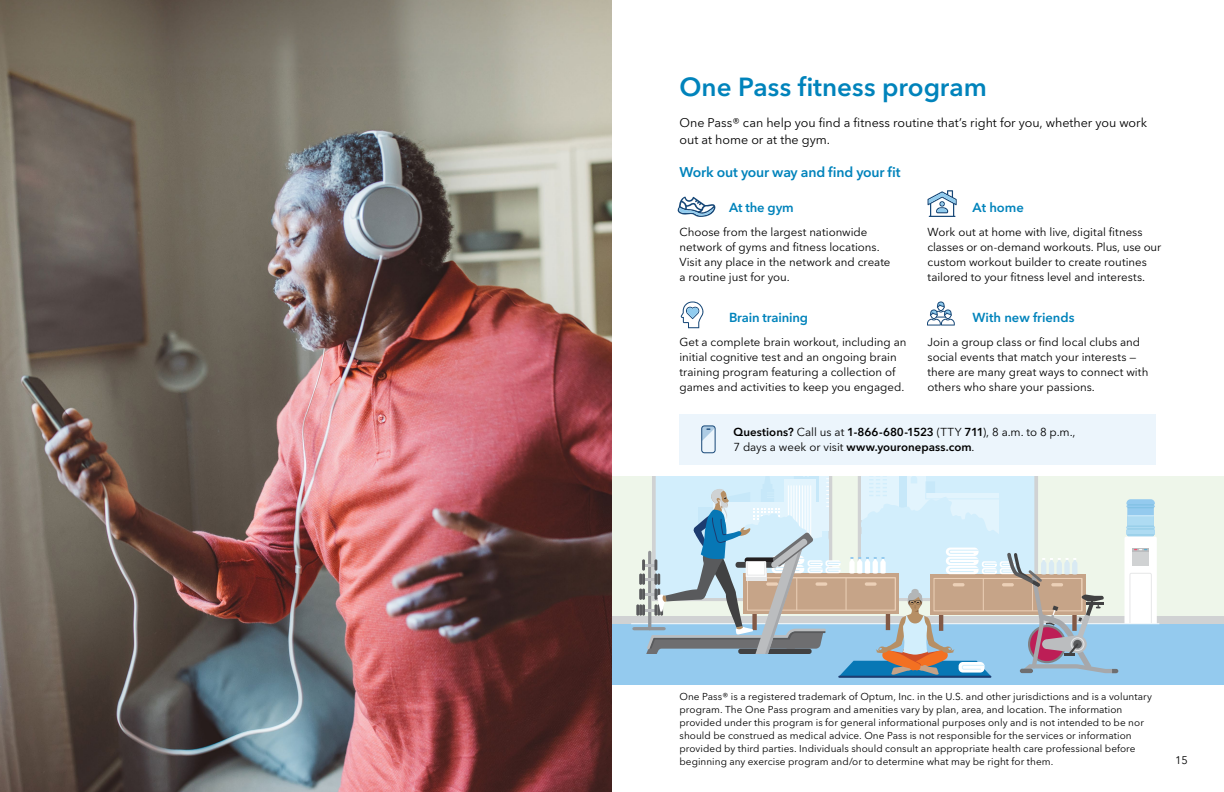
<style>
.page{position:relative;width:1224px;height:792px;background:#fff}
.page>*{position:absolute;margin:0;border:0;box-sizing:border-box;transform-origin:0 0}
.t1{font:600 26px "Avenir Next LT Pro";color:#0083bb}
.Subhead_16_21{font:600 14px "Avenir Next LT Pro";letter-spacing:-.015em;color:#0083bb}
.Body_11_5_16{font:600 13px "Avenir Next LT Pro";letter-spacing:-.01em;color:#0083bb}
.t2{font:12.5px/17px "Avenir Next LT Pro";letter-spacing:-.005em;color:#000}
.Body_11_5_16-2{font:11.5px/15px "Avenir Next LT Pro";color:#000}
.t3{font:600 11.5px/15px "Avenir Next LT Pro";color:#000}
.t4{font:11px "Avenir Next LT Pro";color:#000}
.t5{font:10px/13px "Avenir Next LT Pro";letter-spacing:.005em;color:#000}
.s1{font-weight:400}
</style>
<div class="page">
<img style="left:0;top:0;width:612px;height:792px">
<div style="left:612px;top:476px;width:612px;height:148px;background:#eef6ea"></div>
<div style="left:612px;top:620px;width:612px;height:64px;background:#94caee"></div>
<div style="left:612px;top:616px;width:612px;height:8px;background:#d0d2d3"></div>
<hr style="left:634px;top:627px;width:30px;height:3px;background:#929497">
<hr style="left:838px;top:676px;width:153px;height:2px;background:#1d3c70">
<svg style="left:636px;top:476px;width:521px;height:201px"></svg>
<div style="left:680px;top:414px;width:476px;height:51px;background:#ecf5fc"></div>
<svg style="left:701px;top:425px;width:15px;height:28px"></svg>
<svg style="left:677px;top:197px;width:39px;height:20px"></svg>
<svg style="left:681px;top:302px;width:23px;height:26px"></svg>
<svg style="left:927px;top:302px;width:28px;height:24px"></svg>
<svg style="left:928px;top:190px;width:29px;height:27px"></svg>
<p class="t1" style="left:680px;top:71px;width:309px">One Pass fitness program</p>
<p class="t2" style="left:680px;top:114px;width:469px">One Pass® can help you find a fitness routine that’s right for you, whether you work out at home or at the gym.</p>
<p class="Subhead_16_21" style="left:680px;top:164px;width:223px">Work out your way and find your fit</p>
<p class="Body_11_5_16" style="left:729px;top:199px;width:66px">At the gym</p>
<p class="Body_11_5_16-2" style="left:680px;top:224px;width:213px">Choose from the largest nationwide network of gyms and fitness locations.<br>Visit any place in the network and create a routine just for you.</p>
<p class="Body_11_5_16" style="left:729px;top:310px;width:81px">Brain training</p>
<p class="Body_11_5_16-2" style="left:680px;top:335px;width:228px">Get a complete brain workout, including an initial cognitive test and an ongoing brain training program featuring a collection of games and activities to keep you engaged.</p>
<p class="Body_11_5_16" style="left:973px;top:199px;width:53px">At home</p>
<p class="Body_11_5_16-2" style="left:928px;top:224px;width:235px">Work out at home with live, digital fitness classes or on-demand workouts. Plus, use our custom workout builder to create routines tailored to your fitness level and interests.</p>
<p class="Body_11_5_16" style="left:973px;top:310px;width:103px">With new friends</p>
<p class="Body_11_5_16-2" style="left:928px;top:335px;width:222px">Join a group class or find local clubs and social events that match your interests — there are many great ways to connect with others who share your passions.</p>
<p class="t3" style="left:734px;top:425px;width:343px">Questions? <span class="s1">Call us at</span> 1-866-680-1523 <span class="s1">(TTY</span> 711<span class="s1">), 8 a.m. to 8 p.m.,<br>7 days a week or visit</span> www.youronepass.com<span class="s1">.</span></p>
<p class="t5" style="left:680px;top:690px;width:474px">One Pass® is a registered trademark of Optum, Inc. in the U.S. and other jurisdictions and is a voluntary program. The One Pass program and amenities vary by plan, area, and location. The information provided under this program is for general informational purposes only and is not intended to be nor should be construed as medical advice. One Pass is not responsible for the services or information provided by third parties. Individuals should consult an appropriate health care professional before beginning any exercise program and/or to determine what may be right for them.</p>
<p class="t4" style="left:1175px;top:754px;width:14px">15</p>
</div>
